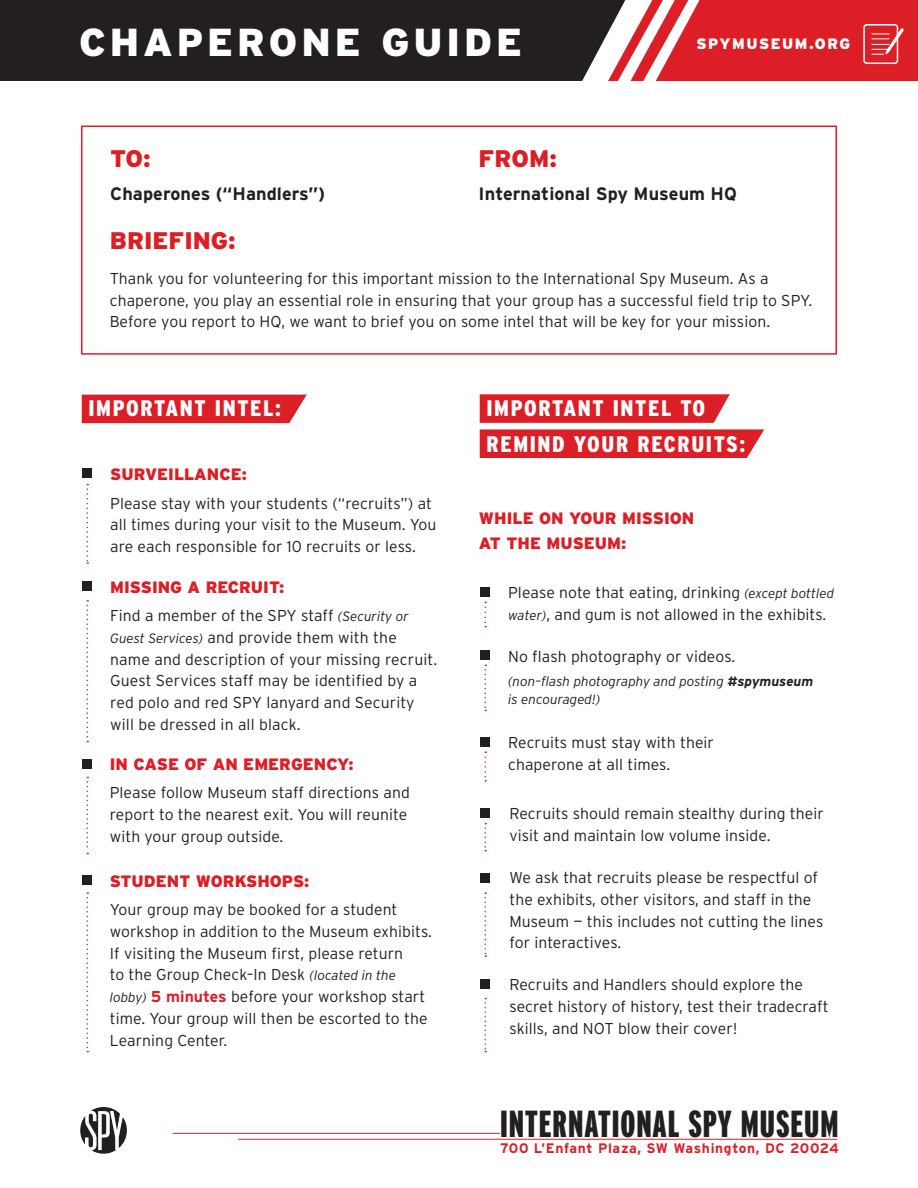
<style>
.page{position:relative;width:918px;height:1188px;background:#fff}
.page>*{position:absolute;margin:0;border:0;box-sizing:border-box;transform-origin:0 0}
.t1{font:900 39px "Interstate";letter-spacing:.1em;color:#fff}
.t2{font:900 37.65px "Interstate Compressed";letter-spacing:.025em;color:#231f20}
.t3{font:900 24px "Interstate";color:#dc1f26}
.t4{font:900 22.5px "Interstate Condensed";letter-spacing:.07em;color:#fff}
.t5{font:700 18px "Interstate";letter-spacing:.005em;color:#231f20}
.t6{font:900 16.5px "Interstate";color:#dc1f26}
.t7{font:300 15.75px/21.8px "Interstate";letter-spacing:.005em;color:#231f20}
.t8{font:900 15px "Interstate";letter-spacing:.1em;color:#fff}
.t9{font:700 13.8px "Interstate";letter-spacing:.05em;color:#dc1f26}
.t10{font:italic 300 13.5px/18px "Interstate";color:#231f20}
.s1{font-style:italic;font-size:13.5px}
.s2{font-weight:700;color:#dc1f26}
.s3{font-weight:700}
</style>
<div class="page">
<svg style="left:485px;top:602px;width:1px;height:25px"></svg>
<svg style="left:485px;top:665px;width:1px;height:46px"></svg>
<svg style="left:485px;top:751px;width:1px;height:31px"></svg>
<svg style="left:485px;top:823px;width:1px;height:28px"></svg>
<svg style="left:485px;top:892px;width:1px;height:65px"></svg>
<svg style="left:485px;top:998px;width:1px;height:54px"></svg>
<div style="left:0;top:0;width:608px;height:81px;background:#231f20"></div>
<svg style="left:608px;top:0;width:310px;height:81px;background:#df4147"></svg>
<svg style="left:80px;top:1107px;width:47px;height:47px"></svg>
<hr style="left:173px;top:1133px;width:327px;height:1px;background:#dc1f26">
<hr style="left:238px;top:1139px;width:599px;height:1px;background:#dc1f26">
<div style="left:82px;top:395px;width:225px;height:28px;background:#dc1f26"></div>
<svg style="left:480px;top:394px;width:250px;height:29px;background:#dd2930"></svg>
<div style="left:480px;top:429px;width:284px;height:29px;background:#dc1f26"></div>
<div style="left:83px;top:468px;width:9px;height:10px;background:#231f20"></div>
<div style="left:83px;top:759px;width:9px;height:10px;background:#231f20"></div>
<div style="left:83px;top:875px;width:9px;height:9px;background:#231f20"></div>
<div style="left:83px;top:581px;width:9px;height:10px;background:#231f20"></div>
<div style="left:480px;top:587px;width:10px;height:10px;background:#231f20"></div>
<div style="left:480px;top:808px;width:10px;height:10px;background:#231f20"></div>
<div style="left:480px;top:650px;width:10px;height:10px;background:#231f20"></div>
<div style="left:480px;top:874px;width:10px;height:9px;background:#231f20"></div>
<div style="left:480px;top:738px;width:10px;height:9px;background:#231f20"></div>
<div style="left:480px;top:980px;width:10px;height:9px;background:#231f20"></div>
<svg style="left:87px;top:484px;width:1px;height:80px"></svg>
<svg style="left:87px;top:777px;width:1px;height:77px"></svg>
<svg style="left:87px;top:892px;width:1px;height:160px"></svg>
<svg style="left:87px;top:600px;width:1px;height:142px"></svg>
<div style="left:81px;top:126px;width:756px;height:229px;border:2px solid #dc1f26"></div>
<p class="t1" style="left:79px;top:20px;width:445px">CHAPERONE GUIDE</p>
<p class="t8" style="left:697px;top:35px;width:155px">SPYMUSEUM.ORG</p>
<p class="t3" style="left:110px;top:144px;width:42px">TO:</p>
<p class="t5" style="left:110px;top:184px;width:216px">Chaperones (“Handlers”)</p>
<p class="t3" style="left:479px;top:144px;width:80px">FROM:</p>
<p class="t5" style="left:479px;top:184px;width:260px">International Spy Museum HQ</p>
<p class="t3" style="left:110px;top:226px;width:127px">BRIEFING:</p>
<p class="t7" style="left:110px;top:267px;width:704px">Thank you for volunteering for this important mission to the International Spy Museum. As a chaperone, you play an essential role in ensuring that your group has a successful field trip to SPY.<br>Before you report to HQ, we want to brief you on some intel that will be key for your mission.</p>
<p class="t4" style="left:88px;top:396px;width:194px">IMPORTANT INTEL:</p>
<p class="t4" style="left:486px;top:396px;width:220px">IMPORTANT INTEL TO</p>
<p class="t4" style="left:486px;top:432px;width:260px">REMIND YOUR RECRUITS:</p>
<p class="t6" style="left:110px;top:465px;width:138px">SURVEILLANCE:</p>
<p class="t7" style="left:110px;top:492px;width:328px">Please stay with your students (“recruits”) at all times during your visit to the Museum. You are each responsible for 10 recruits or less.</p>
<p class="t6" style="left:110px;top:577px;width:176px">MISSING A RECRUIT:</p>
<p class="t7" style="left:110px;top:605px;width:329px">Find a member of the SPY staff <span class="s1">(Security or Guest Services)</span> and provide them with the name and description of your missing recruit.<br>Guest Services staff may be identified by a red polo and red SPY lanyard and Security will be dressed in all black.</p>
<p class="t6" style="left:110px;top:754px;width:245px">IN CASE OF AN EMERGENCY:</p>
<p class="t7" style="left:110px;top:782px;width:302px">Please follow Museum staff directions and report to the nearest exit. You will reunite with your group outside.</p>
<p class="t6" style="left:110px;top:871px;width:201px">STUDENT WORKSHOPS:</p>
<p class="t7" style="left:110px;top:899px;width:324px">Your group may be booked for a student workshop in addition to the Museum exhibits.</p>
<p class="t7" style="left:110px;top:942px;width:319px">If visiting the Museum first, please return<br>to the Group Check–In Desk <span class="s1">(located in the lobby)</span> <span class="s2">5 minutes</span> before your workshop start time. Your group will then be escorted to the Learning Center.</p>
<p class="t6" style="left:479px;top:509px;width:217px">WHILE ON YOUR MISSION</p>
<p class="t6" style="left:479px;top:534px;width:149px">AT THE MUSEUM:</p>
<p class="t7" style="left:508px;top:581px;width:328px">Please note that eating, drinking <span class="s1">(except bottled water)</span>, and gum is not allowed in the exhibits.</p>
<p class="t7" style="left:508px;top:645px;width:229px">No flash photography or videos.</p>
<p class="t10" style="left:508px;top:672px;width:307px">(non–flash photography and posting <span class="s3">#spymuseum </span>is encouraged!)</p>
<p class="t7" style="left:508px;top:731px;width:207px">Recruits must stay with their</p>
<p class="t7" style="left:508px;top:753px;width:164px">chaperone at all times.</p>
<p class="t7" style="left:509px;top:803px;width:316px">Recruits should remain stealthy during their visit and maintain low volume inside.</p>
<p class="t7" style="left:509px;top:867px;width:315px">We ask that recruits please be respectful of the exhibits, other visitors, and staff in the Museum — this includes not cutting the lines for interactives.</p>
<p class="t7" style="left:509px;top:974px;width:321px">Recruits and Handlers should explore the secret history of history, test their tradecraft skills, and NOT blow their cover!</p>
<p class="t2" style="left:500px;top:1103px;width:340px">INTERNATIONAL SPY MUSEUM</p>
<p class="t9" style="left:500px;top:1140px;width:340px">700 L’Enfant Plaza, SW Washington, DC 20024</p>
</div>
